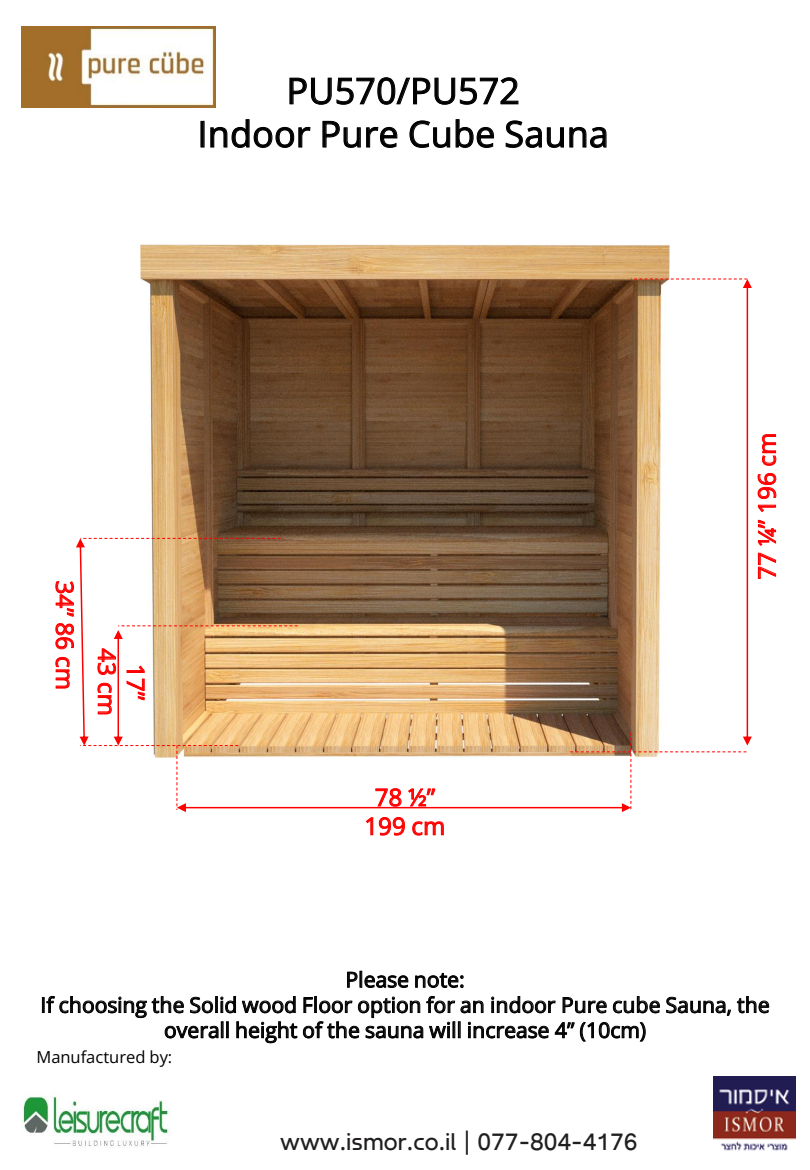
<style>
.page{position:relative;width:810px;height:1170px;background:#fff}
.page>*{position:absolute;margin:0;border:0;box-sizing:border-box;transform-origin:0 0}
.t1{font:36px/43.2px "Open Sans";letter-spacing:.005em;color:#000;text-align:center}
.t2{font:24px/28.8px "Open Sans";letter-spacing:.005em;color:#f00;text-align:center}
.t3{font:23.7px "Fb Absoluti Eng";color:#211e1e}
.t4{font:21px/25.2px "Open Sans";letter-spacing:.005em;color:#000;text-align:center}
.t5{font:16.5px "Open Sans";color:#000}
</style>
<div class="page">
<img style="left:141px;top:245px;width:528px;height:34px">
<img style="left:21px;top:1096px;width:149px;height:51px">
<img style="left:21px;top:26px;width:194px;height:82px">
<svg style="left:55px;top:279px;width:697px;height:557px"></svg>
<svg style="left:289px;top:77px;width:230px;height:28px"></svg>
<svg style="left:210px;top:119px;width:101px;height:29px"></svg>
<svg style="left:322px;top:120px;width:76px;height:28px"></svg>
<svg style="left:409px;top:119px;width:86px;height:29px"></svg>
<svg style="left:505px;top:120px;width:102px;height:28px"></svg>
<svg style="left:758px;top:553px;width:18px;height:26px"></svg>
<svg style="left:758px;top:520px;width:19px;height:26px"></svg>
<svg style="left:758px;top:505px;width:18px;height:7px"></svg>
<svg style="left:758px;top:473px;width:19px;height:26px"></svg>
<svg style="left:762px;top:434px;width:15px;height:32px"></svg>
<svg style="left:347px;top:971px;width:61px;height:17px"></svg>
<svg style="left:415px;top:973px;width:49px;height:15px"></svg>
<svg style="left:666px;top:997px;width:65px;height:19px"></svg>
<svg style="left:737px;top:996px;width:32px;height:17px"></svg>
<svg style="left:42px;top:996px;width:255px;height:47px"></svg>
<svg style="left:303px;top:996px;width:357px;height:46px"></svg>
<img style="left:714px;top:1076px;width:82px;height:75px">
<h1 class="t1" style="left:198px;top:68px;width:413px">PU570/PU572<br>Indoor Pure Cube Sauna</h1>
<p class="t2" style="left:80px;top:581px;width:111px;rotate:90deg">34” 86 cm</p>
<p class="t2" style="left:151px;top:648px;width:69px;rotate:90deg">17”<br>43 cm</p>
<p class="t2" style="left:364px;top:782px;width:82px">78 ½”<br>199 cm</p>
<p class="t2" style="left:752px;top:580px;width:148px;rotate:-90deg">77 ¼” 196 cm</p>
<p class="t4" style="left:40px;top:967px;width:731px">Please note:<br>If choosing the Solid wood Floor option for an indoor Pure cube Sauna, the overall height of the sauna will increase 4” (10cm)</p>
<p class="t5" style="left:36px;top:1046px;width:137px">Manufactured by:</p>
<p class="t3" style="left:280px;top:1127px;width:359px">www.ismor.co.il | 077-804-4176</p>
</div>
